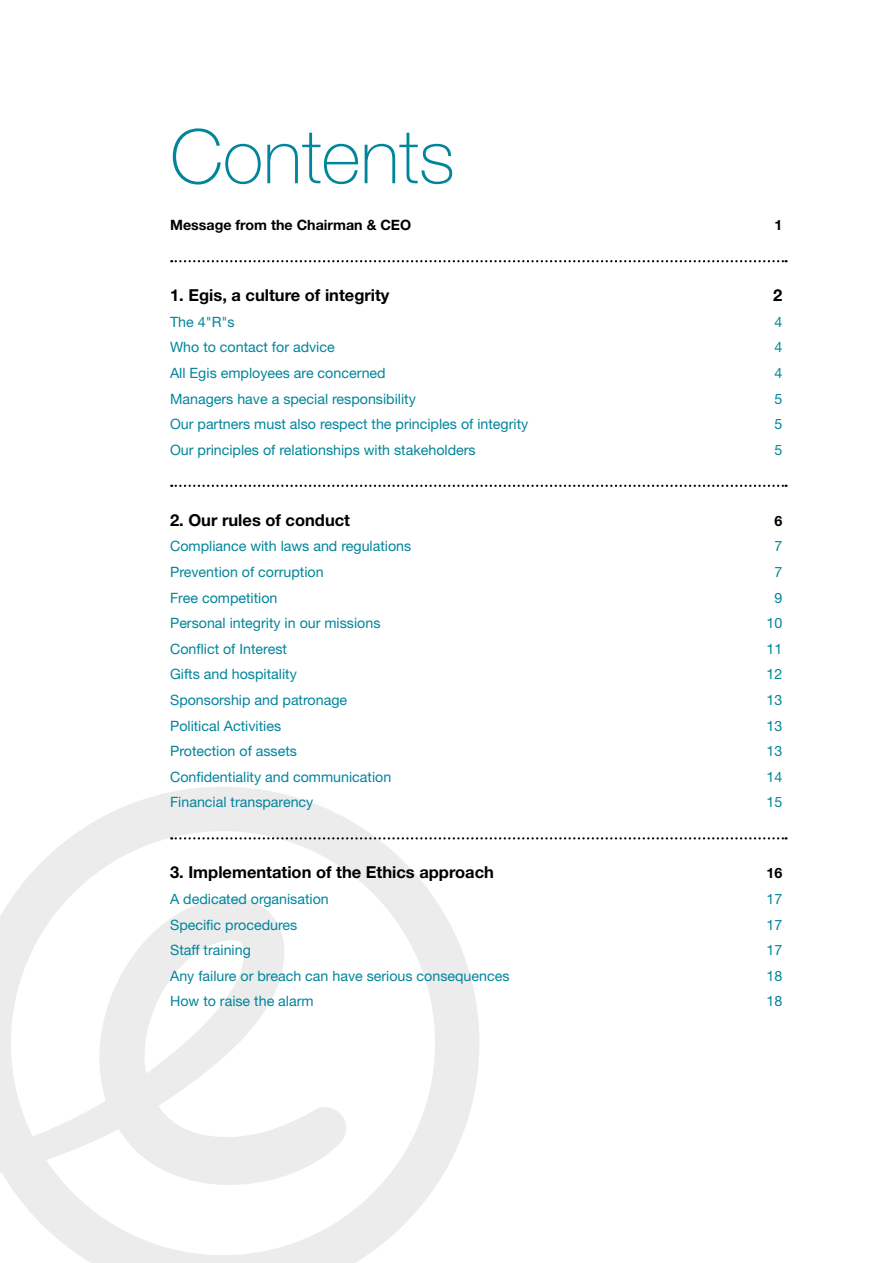
<style>
.page{position:relative;width:893px;height:1263px;background:#fff}
.page>*{position:absolute;margin:0;border:0;box-sizing:border-box;transform-origin:0 0}
.t1{font:100 75px "Helvetica Neue LT Pro";color:#00859b}
.t2{font:700 16.5px "Helvetica Neue LT Pro";color:#000}
.t3{font:14.25px "Helvetica Neue LT Pro";color:#00859b}
.t4{font:700 14.25px "Helvetica Neue LT Pro";color:#000}
</style>
<div class="page">
<svg style="left:15px;top:787px;width:464px;height:476px"></svg>
<svg style="left:0;top:894px;width:348px;height:305px"></svg>
<svg style="left:171px;top:260px;width:615px;height:2px"></svg>
<svg style="left:171px;top:485px;width:615px;height:2px"></svg>
<svg style="left:171px;top:837px;width:615px;height:2px"></svg>
<h1 class="t1" style="left:170px;top:112px;width:286px">Contents</h1>
<p class="t4" style="left:170px;top:216px;width:243px">Message from the Chairman &amp; CEO</p>
<p class="t4" style="left:774px;top:216px;width:9px">1</p>
<p class="t2" style="left:170px;top:285px;width:221px">1. Egis, a culture of integrity</p>
<p class="t2" style="left:773px;top:285px;width:11px">2</p>
<p class="t3" style="left:170px;top:313px;width:66px">The 4"R"s</p>
<p class="t3" style="left:774px;top:313px;width:9px">4</p>
<p class="t3" style="left:170px;top:338px;width:166px">Who to contact for advice</p>
<p class="t3" style="left:774px;top:338px;width:9px">4</p>
<p class="t3" style="left:170px;top:364px;width:217px">All Egis employees are concerned</p>
<p class="t3" style="left:774px;top:364px;width:9px">4</p>
<p class="t3" style="left:170px;top:390px;width:247px">Managers have a special responsibility</p>
<p class="t3" style="left:774px;top:390px;width:9px">5</p>
<p class="t3" style="left:170px;top:415px;width:360px">Our partners must also respect the principles of integrity</p>
<p class="t3" style="left:774px;top:415px;width:9px">5</p>
<p class="t3" style="left:170px;top:441px;width:307px">Our principles of relationships with stakeholders</p>
<p class="t3" style="left:774px;top:441px;width:9px">5</p>
<p class="t2" style="left:170px;top:509px;width:181px">2. Our rules of conduct</p>
<p class="t4" style="left:774px;top:512px;width:9px">6</p>
<p class="t3" style="left:170px;top:537px;width:243px">Compliance with laws and regulations</p>
<p class="t3" style="left:774px;top:537px;width:9px">7</p>
<p class="t3" style="left:170px;top:563px;width:155px">Prevention of corruption</p>
<p class="t3" style="left:774px;top:563px;width:9px">7</p>
<p class="t3" style="left:170px;top:589px;width:109px">Free competition</p>
<p class="t3" style="left:774px;top:589px;width:9px">9</p>
<p class="t3" style="left:170px;top:614px;width:212px">Personal integrity in our missions</p>
<p class="t3" style="left:767px;top:614px;width:17px">10</p>
<p class="t3" style="left:170px;top:640px;width:118px">Conflict of Interest</p>
<p class="t3" style="left:767px;top:640px;width:17px">11</p>
<p class="t3" style="left:170px;top:665px;width:128px">Gifts and hospitality</p>
<p class="t3" style="left:767px;top:665px;width:17px">12</p>
<p class="t3" style="left:170px;top:691px;width:179px">Sponsorship and patronage</p>
<p class="t3" style="left:767px;top:691px;width:17px">13</p>
<p class="t3" style="left:170px;top:717px;width:113px">Political Activities</p>
<p class="t3" style="left:767px;top:717px;width:17px">13</p>
<p class="t3" style="left:170px;top:742px;width:128px">Protection of assets</p>
<p class="t3" style="left:767px;top:742px;width:17px">13</p>
<p class="t3" style="left:170px;top:768px;width:223px">Confidentiality and communication</p>
<p class="t3" style="left:767px;top:768px;width:17px">14</p>
<p class="t3" style="left:170px;top:793px;width:145px">Financial transparency</p>
<p class="t3" style="left:767px;top:793px;width:17px">15</p>
<p class="t2" style="left:170px;top:862px;width:325px">3. Implementation of the Ethics approach</p>
<p class="t4" style="left:767px;top:864px;width:17px">16</p>
<p class="t3" style="left:170px;top:890px;width:160px">A dedicated organisation</p>
<p class="t3" style="left:767px;top:890px;width:17px">17</p>
<p class="t3" style="left:170px;top:916px;width:129px">Specific procedures</p>
<p class="t3" style="left:767px;top:916px;width:17px">17</p>
<p class="t3" style="left:170px;top:941px;width:82px">Staff training</p>
<p class="t3" style="left:767px;top:941px;width:17px">17</p>
<p class="t3" style="left:170px;top:967px;width:341px">Any failure or breach can have serious consequences</p>
<p class="t3" style="left:767px;top:967px;width:17px">18</p>
<p class="t3" style="left:170px;top:992px;width:145px">How to raise the alarm</p>
<p class="t3" style="left:767px;top:992px;width:17px">18</p>
</div>
